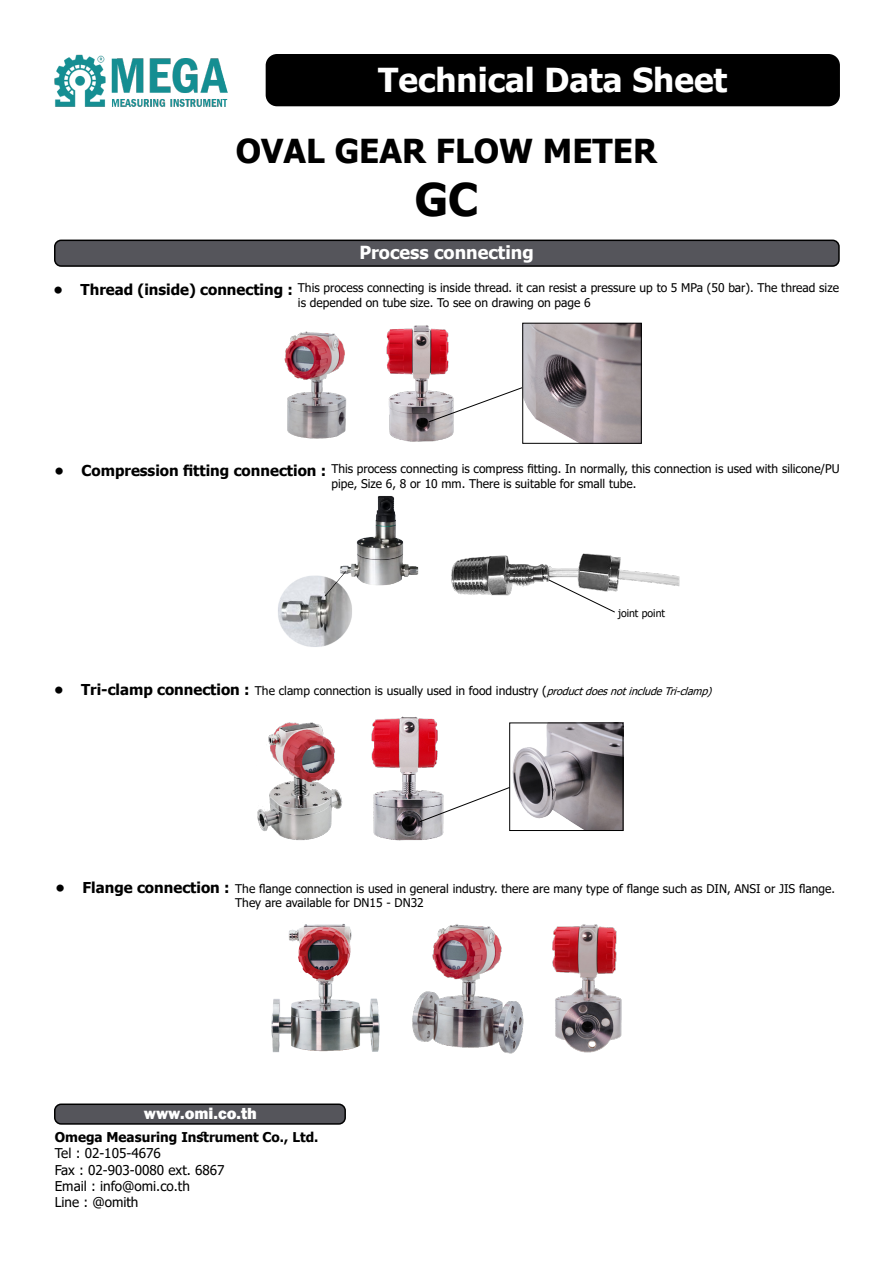
<style>
.page{position:relative;width:893px;height:1263px;background:#fff}
.page>*{position:absolute;margin:0;border:0;box-sizing:border-box;transform-origin:0 0}
.t1{font:700 45px "Tahoma";color:#000}
.t2{font:700 33px "Tahoma";color:#fff}
.t3{font:700 33px "Tahoma";color:#000}
.t4{font:700 18px "Tahoma";color:#fff}
.t5{font:800 16.5px "Franklin Gothic";color:#fff}
.t6{font:700 15px "Tahoma";color:#000}
.t7{font:13.5px "Tahoma";color:#000}
.t8{font:700 13.5px "Tahoma";color:#000}
.t9{font:12px/14.4px "Tahoma";color:#000}
.t10{font:10.5px "Tahoma";color:#000}
.s1{font-style:italic;font-size:10.5px}
</style>
<div class="page">
<div style="left:55px;top:240px;width:784px;height:26px;background:#55555b;border-radius:6px"></div>
<div style="left:54px;top:240px;width:786px;height:27px;border:2px solid #000;border-radius:6px"></div>
<img style="left:278px;top:496px;width:141px;height:151px">
<img style="left:524px;top:325px;width:115px;height:116px">
<div style="left:522px;top:323px;width:119px;height:120px;border:1px solid #000"></div>
<div style="left:55px;top:1104px;width:290px;height:20px;background:#55555b;border-radius:6px"></div>
<div style="left:54px;top:1103px;width:292px;height:22px;border:2px solid #000;border-radius:6px"></div>
<img style="left:55px;top:54px;width:173px;height:52px">
<div style="left:266px;top:54px;width:574px;height:52px;background:#000;border-radius:11px"></div>
<img style="left:284px;top:331px;width:63px;height:108px">
<img style="left:451px;top:553px;width:229px;height:43px">
<svg style="left:548px;top:579px;width:67px;height:34px"></svg>
<img style="left:257px;top:722px;width:86px;height:119px">
<img style="left:512px;top:725px;width:109px;height:104px">
<div style="left:509px;top:723px;width:114px;height:108px;border:1px solid #000"></div>
<img style="left:412px;top:924px;width:112px;height:130px">
<img style="left:552px;top:924px;width:70px;height:129px">
<img style="left:386px;top:325px;width:68px;height:117px">
<img style="left:371px;top:716px;width:73px;height:125px">
<img style="left:271px;top:924px;width:109px;height:129px">
<svg style="left:428px;top:387px;width:94px;height:35px"></svg>
<svg style="left:419px;top:787px;width:91px;height:35px"></svg>
<p class="t2" style="left:378px;top:57px;width:351px">Technical Data Sheet</p>
<p class="t3" style="left:236px;top:128px;width:423px">OVAL GEAR FLOW METER</p>
<p class="t1" style="left:415px;top:168px;width:65px">GC</p>
<p class="t4" style="left:359px;top:240px;width:176px">Process connecting</p>
<p class="t9" style="left:298px;top:282px;width:542px">This process connecting is inside thread. it can resist a pressure up to 5 MPa (50 bar). The thread size is depended on tube size. To see on drawing on page 6</p>
<p class="t6" style="left:54px;top:279px;width:241px">• Thread (inside) connecting :</p>
<p class="t6" style="left:54px;top:460px;width:273px">• Compression fitting connection :</p>
<p class="t9" style="left:331px;top:462px;width:510px">This process connecting is compress fitting. In normally, this connection is used with silicone/PU pipe, Size 6, 8 or 10 mm. There is suitable for small tube.</p>
<p class="t10" style="left:618px;top:606px;width:48px">joint point</p>
<p class="t6" style="left:54px;top:679px;width:197px">• Tri-clamp connection :</p>
<p class="t9" style="left:255px;top:684px;width:462px">The clamp connection is usually used in food industry (<span class="s1">productdoesnotincludeTri-clamp)</span></p>
<p class="t6" style="left:56px;top:877px;width:176px">• Flange connection :</p>
<p class="t9" style="left:235px;top:882px;width:601px">The flange connection is used in general industry. there are many type of flange such as DIN, ANSI or JIS flange.</p>
<p class="t9" style="left:235px;top:896px;width:190px">They are available for DN15 - DN32</p>
<p class="t5" style="left:144px;top:1102px;width:115px">www.omi.co.th</p>
<p class="t8" style="left:55px;top:1128px;width:265px">Omega Measuring Instrument Co., Ltd.</p>
<p class="t7" style="left:55px;top:1144px;width:108px">Tel : 02-105-4676</p>
<p class="t7" style="left:55px;top:1160px;width:171px">Fax : 02-903-0080 ext. 6867</p>
<p class="t7" style="left:55px;top:1177px;width:137px">Email : info@omi.co.th</p>
<p class="t7" style="left:55px;top:1193px;width:85px">Line : @omith</p>
</div>
